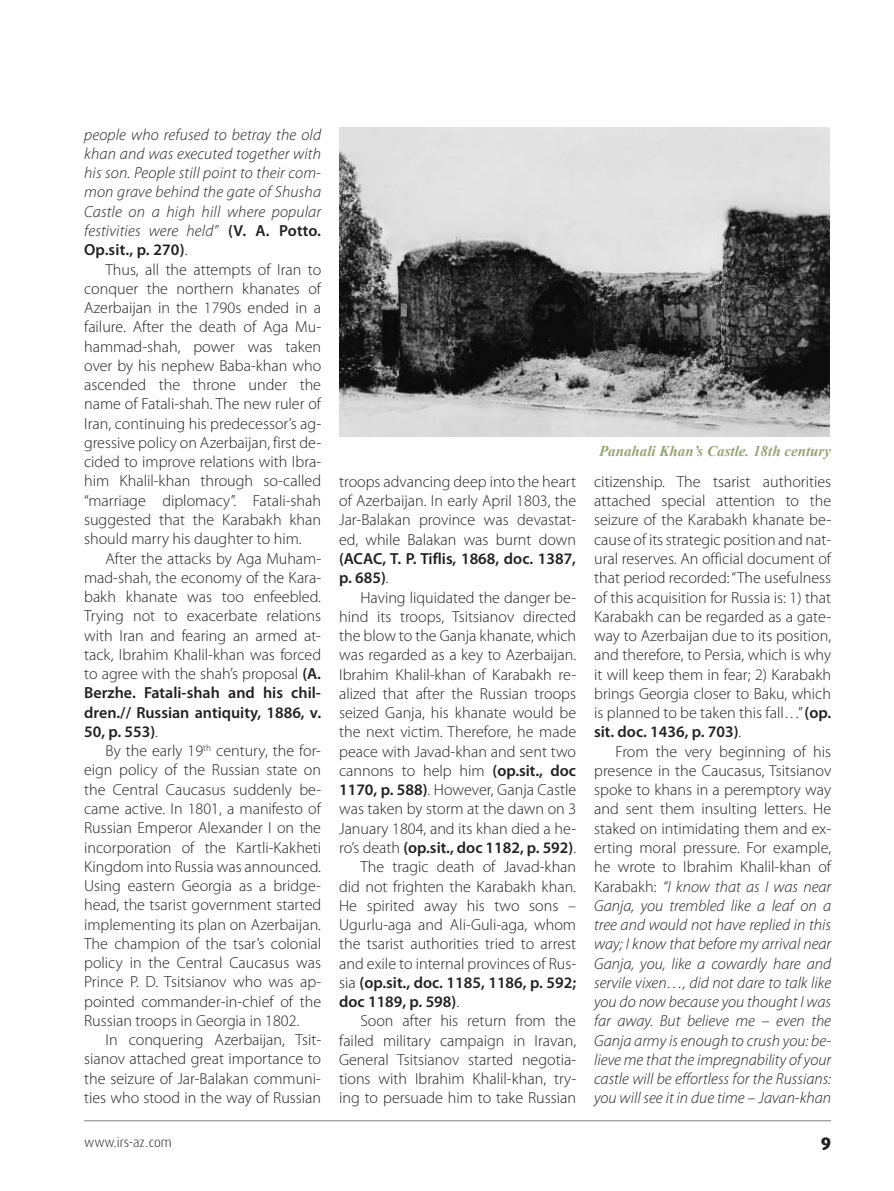
<style>
.page{position:relative;width:894px;height:1191px;background:#fff}
.page>*{position:absolute;margin:0;border:0;box-sizing:border-box;transform-origin:0 0}
.t1{font:800 18px "Dax Pro";color:#231f20}
.t2{font:300 16.05px/19.2px "Myriad Pro";color:#231f20;text-align:justify}
.t3{font:italic 300 16.05px/19.2px "Myriad Pro";letter-spacing:.005em;color:#231f20;text-align:justify}
.t4{font:600 16.05px/19.2px "Myriad Pro";color:#231f20}
.t5{font:italic 700 15px "Times New Roman";color:#96a673}
.t6{font:300 13.5px "Dax Pro";color:#231f20}
.s1{font-weight:600;font-style:normal}
.s2{font-style:normal}
.s3{font-weight:600}
.s4{font-weight:300}
</style>
<div class="page">
<hr style="left:84px;top:1120px;width:746px;height:1px;background:#808285">
<img style="left:339px;top:128px;width:490px;height:308px">
<p class="t3" style="left:84px;top:126px;width:238px">people who refused to betray the old khan and was executed together with his son. People still point to their com&shy;mon grave behind the gate of Shusha Castle on a high hill where popular festivities were held” <span class="s1">(V. A. Potto.<br>Op.sit., p. 270)</span><span class="s2">.</span></p>
<p class="t2" style="left:84px;top:261px;width:238px;text-indent:21px">Thus, all the attempts of Iran to conquer the northern khanates of Azerbaijan in the 1790s ended in a failure. After the death of Aga Mu&shy;hammad-shah, power was taken over by his nephew Baba-khan who ascended the throne under the name of Fatali-shah. The new ruler of Iran, continuing his predecessor’s ag&shy;gressive policy on Azerbaijan, first de&shy;cided to improve relations with Ibra&shy;him Khalil-khan through so-called “marriage diplomacy”. Fatali-shah suggested that the Karabakh khan should marry his daughter to him.</p>
<p class="t2" style="left:84px;top:550px;width:238px;text-indent:21px">After the attacks by Aga Muham&shy;mad-shah, the economy of the Kara&shy;bakh khanate was too enfeebled.<br>Trying not to exacerbate relations with Iran and fearing an armed at&shy;tack, Ibrahim Khalil-khan was forced to agree with the shah’s proposal <span class="s3">(A.<br>Berzhe. Fatali-shah and his chil&shy;dren.// Russian antiquity, 1886, v.<br>50, p. 553)</span>.</p>
<p class="t2" style="left:84px;top:742px;width:238px;text-indent:21px">By the early 19<sup>th</sup> century, the for&shy;eign policy of the Russian state on the Central Caucasus suddenly be&shy;came active. In 1801, a manifesto of Russian Emperor Alexander I on the incorporation of the Kartli-Kakheti Kingdom into Russia was announced.<br>Using eastern Georgia as a bridge&shy;head, the tsarist government started implementing its plan on Azerbaijan.<br>The champion of the tsar’s colonial policy in the Central Caucasus was Prince P. D. Tsitsianov who was ap&shy;pointed commander-in-chief of the Russian troops in Georgia in 1802.</p>
<p class="t2" style="left:84px;top:1031px;width:238px;text-indent:21px">In conquering Azerbaijan, Tsit&shy;sianov attached great importance to the seizure of Jar-Balakan communi&shy;ties who stood in the way of Russian</p>
<p class="t2" style="left:339px;top:473px;width:238px">troops advancing deep into the heart of Azerbaijan. In early April 1803, the Jar-Balakan province was devastat&shy;ed, while Balakan was burnt down</p>
<p class="t4" style="left:339px;top:550px;width:238px">(ACAC, T. P. Tiflis, 1868, doc. 1387, p. 685)<span class="s4">.</span></p>
<p class="t2" style="left:360px;top:589px;width:217px">Having liquidated the danger be-</p>
<p class="t2" style="left:339px;top:608px;width:238px">hind its troops, Tsitsianov directed</p>
<p class="t2" style="left:339px;top:627px;width:238px">the blow to the Ganja khanate, which</p>
<p class="t2" style="left:339px;top:646px;width:238px">was regarded as a key to Azerbaijan.</p>
<p class="t2" style="left:339px;top:666px;width:238px">Ibrahim Khalil-khan of Karabakh re-</p>
<p class="t2" style="left:339px;top:685px;width:238px">alized that after the Russian troops</p>
<p class="t2" style="left:339px;top:704px;width:238px">seized Ganja, his khanate would be</p>
<p class="t2" style="left:339px;top:723px;width:238px">the next victim. Therefore, he made</p>
<p class="t2" style="left:339px;top:743px;width:238px">peace with Javad-khan and sent two</p>
<p class="t2" style="left:339px;top:762px;width:238px">cannons to help him <span class="s3">(op.sit., doc</span></p>
<p class="t2" style="left:339px;top:781px;width:238px"><span class="s3">1170, p. 588)</span>. However, Ganja Castle</p>
<p class="t2" style="left:339px;top:800px;width:238px">was taken by storm at the dawn on 3</p>
<p class="t2" style="left:339px;top:820px;width:238px">January 1804, and its khan died a he-</p>
<p class="t4" style="left:339px;top:839px;width:238px"><span class="s4">ro’s death</span> (op.sit., doc 1182, p. 592)<span class="s4">.</span></p>
<p class="t2" style="left:360px;top:858px;width:217px">The tragic death of Javad-khan</p>
<p class="t2" style="left:339px;top:878px;width:238px">did not frighten the Karabakh khan.</p>
<p class="t2" style="left:339px;top:897px;width:238px">He spirited away his two sons –</p>
<p class="t2" style="left:339px;top:916px;width:238px">Ugurlu-aga and Ali-Guli-aga, whom</p>
<p class="t2" style="left:339px;top:935px;width:238px">the tsarist authorities tried to arrest</p>
<p class="t2" style="left:339px;top:955px;width:238px">and exile to internal provinces of Rus-</p>
<p class="t4" style="left:339px;top:974px;width:238px"><span class="s4">sia</span> (op.sit., doc. 1185, 1186, p. 592;</p>
<p class="t4" style="left:339px;top:993px;width:121px">doc 1189, p. 598)<span class="s4">.</span></p>
<p class="t2" style="left:360px;top:1012px;width:217px">Soon after his return from the</p>
<p class="t2" style="left:339px;top:1032px;width:238px">failed military campaign in Iravan,</p>
<p class="t2" style="left:339px;top:1051px;width:238px">General Tsitsianov started negotia-</p>
<p class="t2" style="left:339px;top:1070px;width:238px">tions with Ibrahim Khalil-khan, try-</p>
<p class="t2" style="left:339px;top:1089px;width:238px">ing to persuade him to take Russian</p>
<p class="t5" style="left:598px;top:442px;width:233px">Panahali Khan’s Castle. 18th century</p>
<p class="t2" style="left:594px;top:473px;width:238px">citizenship. The tsarist authorities attached special attention to the seizure of the Karabakh khanate be&shy;cause of its strategic position and nat&shy;ural reserves. An official document of that period recorded: “The usefulness of this acquisition for Russia is: 1) that Karabakh can be regarded as a gate&shy;way to Azerbaijan due to its position, and therefore, to Persia, which is why it will keep them in fear; 2) Karabakh brings Georgia closer to Baku, which is planned to be taken this fall…” <span class="s3">(op. sit. doc. 1436, p. 703)</span>.</p>
<p class="t3" style="left:594px;top:743px;width:238px;text-indent:21px"><span class="s2">From the very beginning of his presence in the Caucasus, Tsitsianov spoke to khans in a peremptory way and sent them insulting letters. He staked on intimidating them and ex&shy;erting moral pressure. For example, he wrote to Ibrahim Khalil-khan of Karabakh:</span> “I know that as I was near Ganja, you trembled like a leaf on a tree and would not have replied in this way; I know that before my arrival near Ganja, you, like a cowardly hare and servile vixen…, did not dare to talk like you do now because you thought I was far away. But believe me – even the Ganja army is enough to crush you: be&shy;lieve me that the impregnability of your castle will be effortless for the Russians: you will see it in due time – Javan-khan</p>
<p class="t6" style="left:84px;top:1136px;width:89px">www.irs-az.com</p>
<p class="t1" style="left:820px;top:1135px;width:12px">9</p>
</div>
